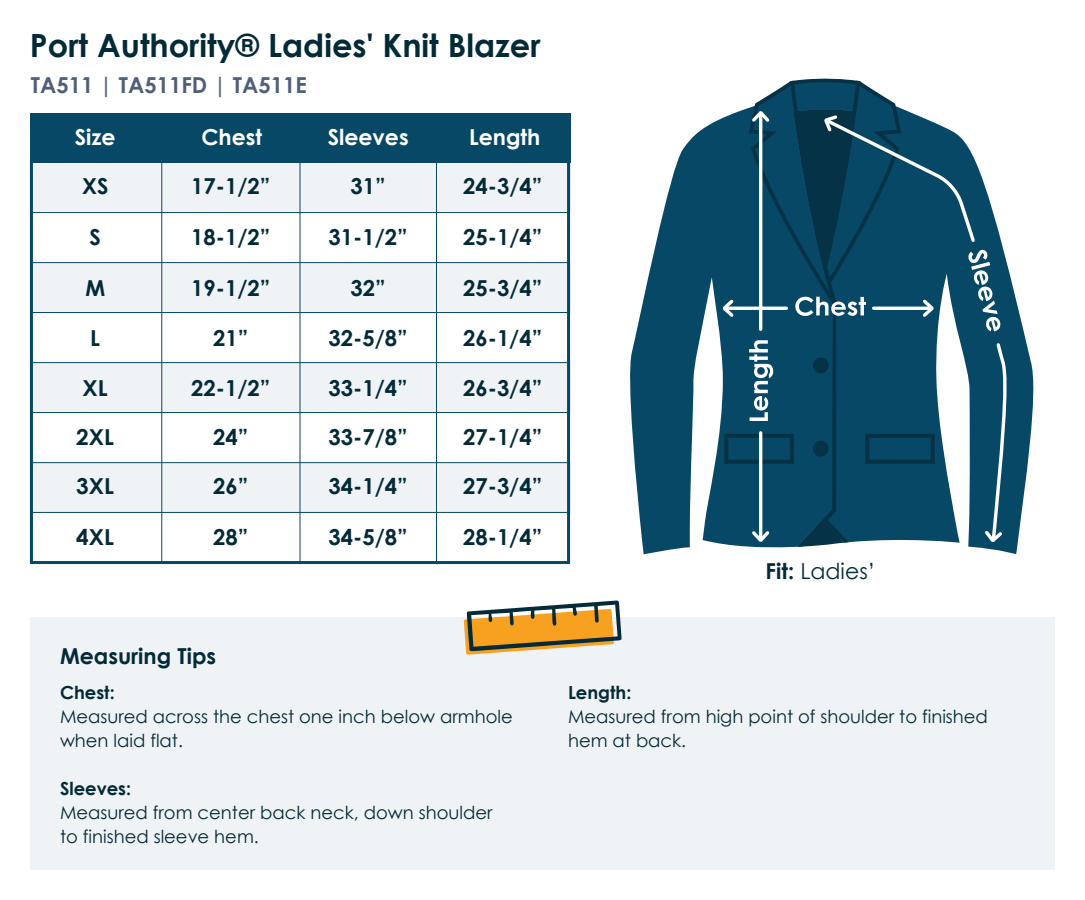
<style>
.page{position:relative;width:1085px;height:900px;background:#fff}
.page>*{position:absolute;margin:0;border:0;box-sizing:border-box;transform-origin:0 0}
.t1{font:700 32px "Century Gothic";color:#032a37}
.t2{font:700 22px "Century Gothic";color:#032a37}
.t3{font:700 22px "Century Gothic";color:#fff}
.t4{font:700 22px "Century Gothic";color:#505f79}
.t5{font:22px "Century Gothic";color:#032a37}
.t6{font:18px/24px "Century Gothic";color:#032a37}
.t7{font:700 18px "Century Gothic";color:#032a37}
.s1{font-weight:700}
</style>
<div class="page">
<div style="left:30px;top:617px;width:1024px;height:253px;background:#f0f3f6"></div>
<svg style="left:464px;top:600px;width:158px;height:55px"></svg>
<svg style="left:630px;top:108px;width:404px;height:446px;fill:#074866"></svg>
<div style="left:724px;top:434px;width:70px;height:30px;border:4px solid #063246"></div>
<svg style="left:720px;top:297px;width:17px;height:23px"></svg>
<hr style="left:726px;top:307px;width:60px;height:3px;background:#fff">
<svg style="left:749px;top:78px;width:264px;height:469px"></svg>
<div style="left:30px;top:113px;width:540px;height:50px;background:#074866"></div>
<svg style="left:30px;top:163px;width:540px;height:401px"></svg>
<h1 class="t1" style="left:30px;top:21px;width:512px">Port Authority® Ladies' Knit Blazer</h1>
<p class="t4" style="left:31px;top:68px;width:277px">TA511 | TA511FD | TA511E</p>
<p class="t3" style="left:75px;top:120px;width:42px">Size</p>
<p class="t3" style="left:201px;top:120px;width:62px">Chest</p>
<p class="t3" style="left:328px;top:120px;width:82px">Sleeves</p>
<p class="t3" style="left:469px;top:120px;width:73px">Length</p>
<p class="t2" style="left:82px;top:170px;width:28px">XS</p>
<p class="t2" style="left:191px;top:170px;width:81px">17-1/2”</p>
<p class="t2" style="left:351px;top:170px;width:37px">31”</p>
<p class="t2" style="left:463px;top:170px;width:81px">24-3/4”</p>
<p class="t2" style="left:90px;top:220px;width:13px">S</p>
<p class="t2" style="left:191px;top:220px;width:81px">18-1/2”</p>
<p class="t2" style="left:329px;top:220px;width:81px">31-1/2”</p>
<p class="t2" style="left:463px;top:220px;width:81px">25-1/4”</p>
<p class="t2" style="left:85px;top:271px;width:21px">M</p>
<p class="t2" style="left:191px;top:271px;width:81px">19-1/2”</p>
<p class="t2" style="left:351px;top:271px;width:37px">32”</p>
<p class="t2" style="left:463px;top:271px;width:81px">25-3/4”</p>
<p class="t2" style="left:90px;top:321px;width:11px">L</p>
<p class="t2" style="left:213px;top:321px;width:37px">21”</p>
<p class="t2" style="left:329px;top:321px;width:81px">32-5/8”</p>
<p class="t2" style="left:463px;top:321px;width:81px">26-1/4”</p>
<p class="t2" style="left:83px;top:371px;width:27px">XL</p>
<p class="t2" style="left:191px;top:371px;width:81px">22-1/2”</p>
<p class="t2" style="left:329px;top:371px;width:81px">33-1/4”</p>
<p class="t2" style="left:463px;top:371px;width:81px">26-3/4”</p>
<p class="t2" style="left:76px;top:420px;width:39px">2XL</p>
<p class="t2" style="left:213px;top:420px;width:37px">24”</p>
<p class="t2" style="left:329px;top:420px;width:81px">33-7/8”</p>
<p class="t2" style="left:463px;top:420px;width:81px">27-1/4”</p>
<p class="t2" style="left:76px;top:470px;width:39px">3XL</p>
<p class="t2" style="left:213px;top:470px;width:37px">26”</p>
<p class="t2" style="left:329px;top:470px;width:81px">34-1/4”</p>
<p class="t2" style="left:463px;top:470px;width:81px">27-3/4”</p>
<p class="t2" style="left:76px;top:520px;width:39px">4XL</p>
<p class="t2" style="left:213px;top:520px;width:37px">28”</p>
<p class="t2" style="left:329px;top:520px;width:81px">34-5/8”</p>
<p class="t2" style="left:463px;top:520px;width:81px">28-1/4”</p>
<p class="t2" style="left:60px;top:639px;width:158px">Measuring Tips</p>
<p class="t7" style="left:60px;top:679px;width:56px">Chest:</p>
<p class="t6" style="left:60px;top:705px;width:454px">Measured across the chest one inch below armhole when laid flat.</p>
<p class="t7" style="left:60px;top:775px;width:73px">Sleeves:</p>
<p class="t6" style="left:60px;top:801px;width:434px">Measured from center back neck, down shoulder to finished sleeve hem.</p>
<p class="t5" style="left:766px;top:555px;width:111px"><span class="s1">Fit:</span> Ladies’</p>
<p class="t7" style="left:568px;top:679px;width:65px">Length:</p>
<p class="t6" style="left:568px;top:705px;width:421px">Measured from high point of shoulder to finished hem at back.</p>
</div>
